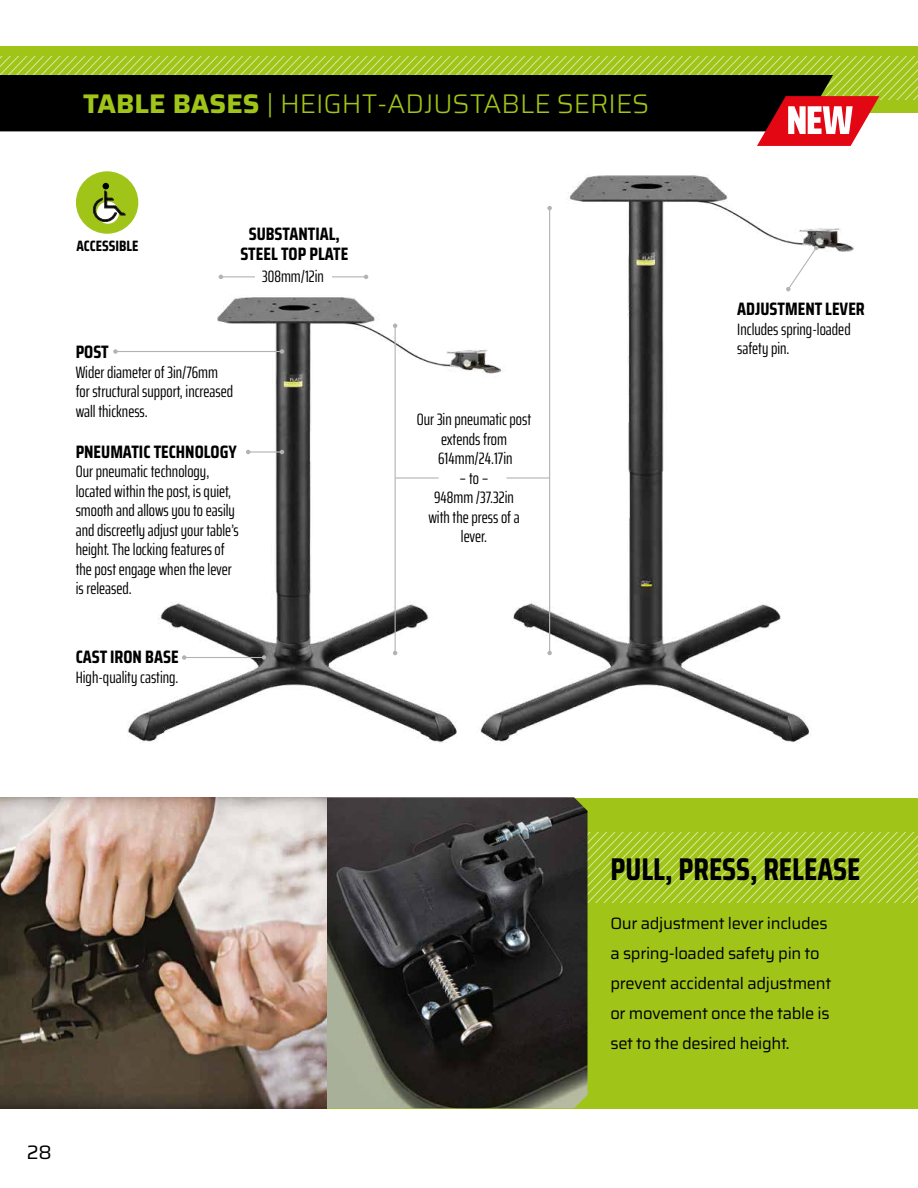
<style>
.page{position:relative;width:918px;height:1188px;background:#fff}
.page>*{position:absolute;margin:0;border:0;box-sizing:border-box;transform-origin:0 0}
.t1{font:700 31.5px "Saira Condensed";color:#000}
.t2{font:300 27px "Saira";color:#a0c518}
.t3{font:19.5px "Saira";color:#000}
.t4{font:700 18px/19.5px "Saira Condensed";color:#000;text-align:center}
.t5{font:extra-condensed 16.5px/19.5px "Saira";color:#000}
.t6{font:16.5px/30px "Saira";letter-spacing:-.02em;color:#000}
.t7{font:700 15px "Saira Condensed";color:#000}
.s1{font-weight:700}
</style>
<div class="page">
<div style="left:141px;top:798px;width:777px;height:310px;background:#a0c518"></div>
<svg style="left:588px;top:833px;width:330px;height:69px"></svg>
<div style="left:0;top:46px;width:918px;height:67px;background:#a0c518"></div>
<img style="left:75px;top:172px;width:779px;height:572px">
<hr style="left:549px;top:208px;width:1px;height:445px;background:#b5b2b2">
<svg style="left:547px;top:206px;width:5px;height:4px"></svg>
<svg style="left:547px;top:651px;width:5px;height:4px"></svg>
<div style="left:416px;top:407px;width:116px;height:173px;background:#fff"></div>
<hr style="left:115px;top:351px;width:167px;height:1px;background:#b5b2b2">
<svg style="left:113px;top:349px;width:5px;height:5px"></svg>
<svg style="left:280px;top:349px;width:4px;height:5px"></svg>
<hr style="left:395px;top:326px;width:1px;height:327px;background:#b5b2b2">
<svg style="left:393px;top:324px;width:4px;height:4px"></svg>
<svg style="left:393px;top:651px;width:4px;height:4px"></svg>
<hr style="left:506px;top:477px;width:44px;height:2px;background:#b5b2b2">
<hr style="left:396px;top:477px;width:43px;height:2px;background:#b5b2b2">
<hr style="left:248px;top:451px;width:34px;height:2px;background:#b5b2b2">
<svg style="left:246px;top:450px;width:4px;height:4px"></svg>
<svg style="left:280px;top:450px;width:4px;height:4px"></svg>
<hr style="left:184px;top:657px;width:80px;height:1px;background:#b5b2b2">
<svg style="left:182px;top:655px;width:4px;height:5px"></svg>
<svg style="left:262px;top:655px;width:4px;height:5px"></svg>
<div style="left:737px;top:295px;width:132px;height:76px;background:#fff"></div>
<svg style="left:786px;top:246px;width:32px;height:45px"></svg>
<img style="left:326px;top:797px;width:262px;height:311px">
<img style="left:0;top:797px;width:326px;height:311px">
<div style="left:76px;top:171px;width:62px;height:63px;background:#a0c518;border-radius:50%"></div>
<svg style="left:97px;top:202px;width:22px;height:22px"></svg>
<svg style="left:93px;top:183px;width:32px;height:39px"></svg>
<hr style="left:221px;top:276px;width:145px;height:1px;background:#b5b2b2">
<svg style="left:219px;top:275px;width:4px;height:4px"></svg>
<svg style="left:364px;top:275px;width:4px;height:4px"></svg>
<div style="left:235px;top:220px;width:118px;height:42px;background:#fff"></div>
<div style="left:255px;top:264px;width:76px;height:29px;background:#fff"></div>
<svg style="left:0;top:57px;width:918px;height:89px"></svg>
<h2 class="t2" style="left:83px;top:84px;width:568px"><span class="s1">TABLE BASES</span> | HEIGHT-ADJUSTABLE SERIES</h2>
<p class="t7" style="left:76px;top:234px;width:63px">ACCESSIBLE</p>
<p class="t4" style="left:240px;top:224px;width:110px">SUBSTANTIAL,<br>STEEL TOP PLATE</p>
<p class="t5" style="left:262px;top:267px;width:63px">308mm/12in</p>
<p class="t4" style="left:76px;top:342px;width:35px">POST</p>
<p class="t5" style="left:76px;top:362px;width:159px">Wider diameter of 3in/76mm for structural support, increased wall thickness.</p>
<p class="t4" style="left:76px;top:442px;width:163px">PNEUMATIC TECHNOLOGY</p>
<p class="t5" style="left:76px;top:461px;width:165px">Our pneumatic technology, located within the post, is quiet, smooth and allows you to easily and discreetly adjust your table’s height. The locking features of the post engage when the lever is released.</p>
<p class="t4" style="left:76px;top:647px;width:104px">CAST IRON BASE</p>
<p class="t5" style="left:76px;top:667px;width:104px">High-quality casting.</p>
<p class="t5" style="left:417px;top:410px;width:116px;text-align:center">Our 3in pneumatic post extends from<br>614mm/24.17in</p>
<p class="t5" style="left:428px;top:468px;width:93px;text-align:center">– to –<br>948mm /37.32in with the press of a lever.</p>
<p class="t4" style="left:737px;top:299px;width:129px">ADJUSTMENT LEVER</p>
<p class="t5" style="left:737px;top:319px;width:115px">Includes spring-loaded safety pin.</p>
<p class="t3" style="left:27px;top:1138px;width:27px">28</p>
<h1 class="t1" style="left:610px;top:845px;width:252px">PULL, PRESS, RELEASE</h1>
<p class="t6" style="left:610px;top:908px;width:222px">Our adjustment lever includes a spring-loaded safety pin to prevent accidental adjustment or movement once the table is set to the desired height.</p>
</div>
